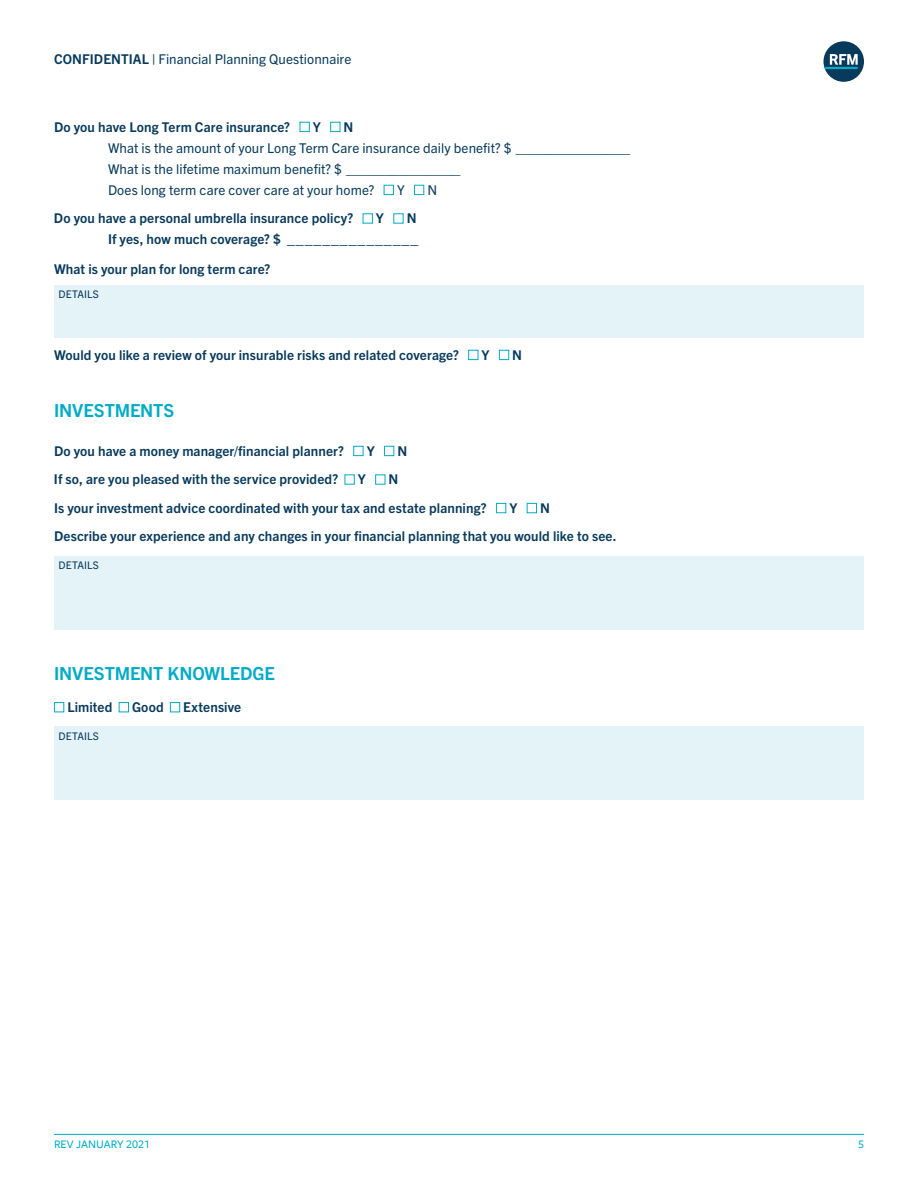
<style>
.page{position:relative;width:918px;height:1188px;background:#fff}
.page>*{position:absolute;margin:0;border:0;box-sizing:border-box;transform-origin:0 0}
.t1{font:700 18px "Trade Gothic Next LT Pro";letter-spacing:-.005em;color:#00abc8}
.t2{font:700 13.5px/21px "Trade Gothic Next LT Pro";letter-spacing:.01em;color:#083a5c;text-align:right}
.t3{font:13.5px/21px "Trade Gothic Next LT Pro";letter-spacing:.005em;color:#083a5c}
.t4{font:500 12px "Freight Sans Pro";color:#00abc8}
.t5{font:10.5px "Trade Gothic Next LT Pro";letter-spacing:.01em;color:#083a5c}
.s1{font-weight:700}
.s2{color:#00abc8}
</style>
<div class="page">
<hr style="left:54px;top:1134px;width:810px;height:1px;background:#00abc8">
<div style="left:54px;top:557px;width:810px;height:73px;background:#e4f3f7"></div>
<div style="left:54px;top:727px;width:810px;height:73px;background:#e4f3f7"></div>
<div style="left:54px;top:285px;width:810px;height:53px;background:#e4f3f7"></div>
<div style="left:824px;top:41px;width:40px;height:41px;background:#083a5c;border-radius:50%"></div>
<svg style="left:824px;top:54px;width:34px;height:15px"></svg>
<p class="t3" style="left:54px;top:48px;width:299px"><span class="s1">CONFIDENTIAL |</span> Financial Planning Questionnaire</p>
<p class="t3" style="left:108px;top:115px;width:524px;text-indent:-54px"><span class="s1">Do you have Long Term Care insurance?</span> <span class="s2">■</span> <span class="s1">Y</span> <span class="s2">■</span> <span class="s1">N<br></span>What is the amount of your Long Term Care insurance daily benefit? $ _______________ What is the lifetime maximum benefit? $ _______________<br>Does long term care cover care at your home? <span class="s2">■</span> Y <span class="s2">■</span> N</p>
<p class="t2" style="left:54px;top:207px;width:366px">Do you have a personal umbrella insurance policy? <span class="s2">■</span> Y <span class="s2">■</span> N<br>If yes, how much coverage? $ _______________</p>
<p class="t2" style="left:54px;top:258px;width:218px">What is your plan for long term care?</p>
<p class="t5" style="left:58px;top:287px;width:42px">DETAILS</p>
<p class="t2" style="left:54px;top:343px;width:470px">Would you like a review of your insurable risks and related coverage? <span class="s2">■</span> Y <span class="s2">■</span> N</p>
<p class="t1" style="left:54px;top:398px;width:122px">INVESTMENTS</p>
<p class="t2" style="left:54px;top:439px;width:355px">Do you have a money manager/financial planner? <span class="s2">■</span> Y <span class="s2">■</span> N</p>
<p class="t2" style="left:54px;top:468px;width:346px">If so, are you pleased with the service provided? <span class="s2">■</span> Y <span class="s2">■</span> N</p>
<p class="t2" style="left:54px;top:496px;width:497px">Is your investment advice coordinated with your tax and estate planning? <span class="s2">■</span> Y <span class="s2">■</span> N</p>
<p class="t2" style="left:54px;top:525px;width:564px">Describe your experience and any changes in your financial planning that you would like to see.</p>
<p class="t5" style="left:58px;top:558px;width:42px">DETAILS</p>
<p class="t1" style="left:54px;top:661px;width:222px">INVESTMENT KNOWLEDGE</p>
<p class="t2" style="left:54px;top:696px;width:189px"><span class="s2">■</span> Limited <span class="s2">■</span> Good <span class="s2">■</span> Extensive</p>
<p class="t5" style="left:58px;top:728px;width:42px">DETAILS</p>
<p class="t4" style="left:54px;top:1137px;width:98px">REV JANUARY 2021</p>
<p class="t4" style="left:858px;top:1137px;width:7px">5</p>
</div>
